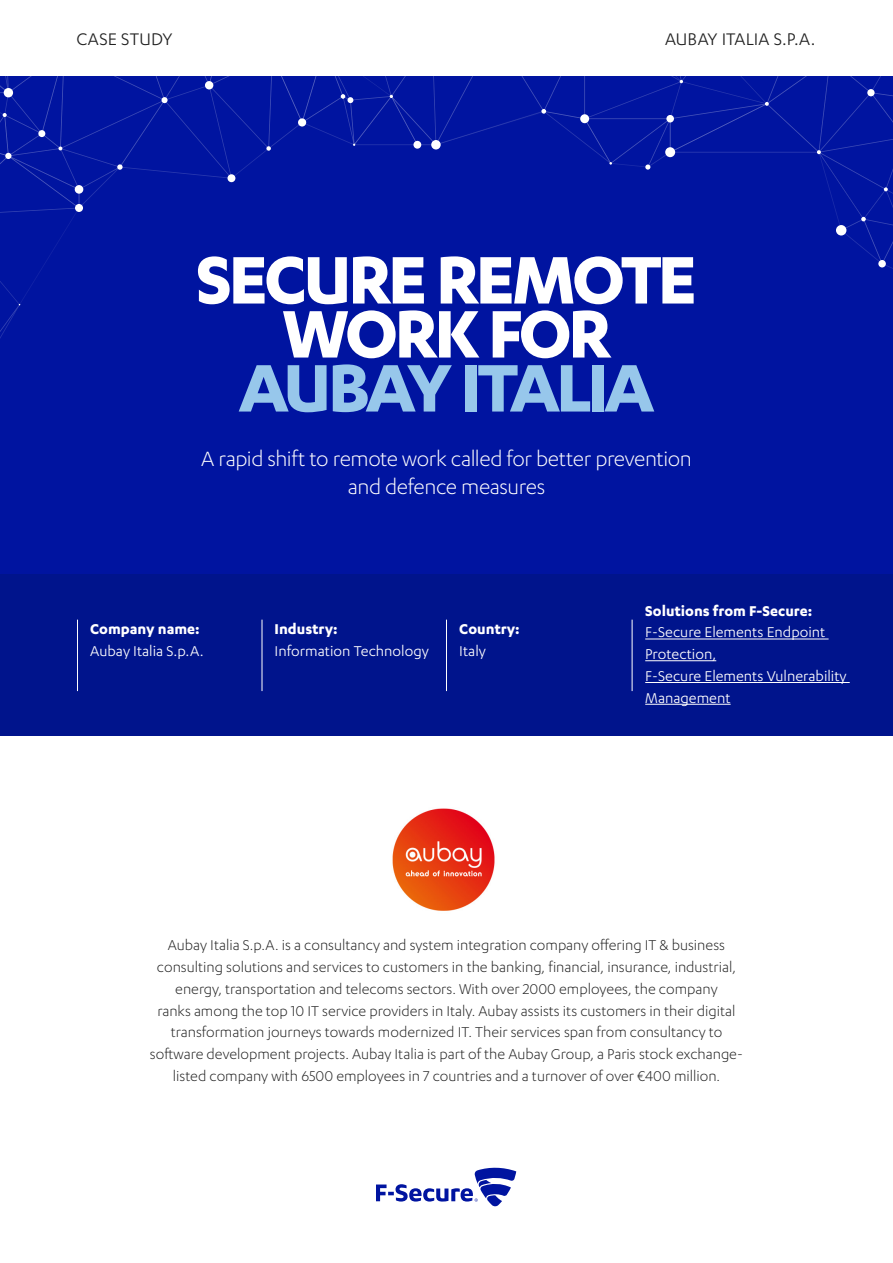
<style>
.page{position:relative;width:893px;height:1263px;background:#fff}
.page>*{position:absolute;margin:0;border:0;box-sizing:border-box;transform-origin:0 0}
.Cover_Headline{font:700 78px "F Secure Sans";letter-spacing:-.045em;color:#fff}
.Cover_Headline-2{font:700 78px "F Secure Sans";letter-spacing:-.06em;color:#97c7eb}
.Cover_Headline-3{font:300 24px/28.8px "F Secure Sans";letter-spacing:-.02em;color:#fff;text-align:center}
.Top_Banner_Text{font:19.5px "F Secure Sans";letter-spacing:.005em;color:#212121}
.Body_text_11pt{font:300 16.5px/21.8px "F Secure Sans";color:#212121;text-align:center}
.Facts_Text{font:16.5px/21.8px "F Secure Sans";color:#fff}
.Facts_Headline{font:700 16.5px "F Secure Sans";color:#fff}
</style>
<div class="page">
<div style="left:0;top:77px;width:893px;height:512px;background:#0014a0"></div>
<div style="left:0;top:574px;width:893px;height:161px;background:#00148c"></div>
<svg style="left:0;top:76px;width:893px;height:262px"></svg>
<hr style="left:632px;top:620px;width:1px;height:71px;background:#fff">
<hr style="left:446px;top:620px;width:1px;height:71px;background:#fff">
<hr style="left:262px;top:620px;width:1px;height:71px;background:#fff">
<hr style="left:77px;top:620px;width:1px;height:71px;background:#fff">
<img style="left:392px;top:808px;width:103px;height:103px">
<svg style="left:376px;top:1167px;width:140px;height:40px"></svg>
<hr style="left:645px;top:639px;width:184px;height:1px;background:#fff">
<hr style="left:645px;top:660px;width:71px;height:1px;background:#fff">
<hr style="left:645px;top:682px;width:205px;height:1px;background:#fff">
<hr style="left:645px;top:704px;width:86px;height:1px;background:#fff">
<p class="Top_Banner_Text" style="left:77px;top:28px;width:98px">CASE STUDY</p>
<p class="Top_Banner_Text" style="left:665px;top:28px;width:152px">AUBAY ITALIA S.P.A.</p>
<p class="Cover_Headline" style="left:196px;top:235px;width:503px">SECURE REMOTE</p>
<p class="Cover_Headline" style="left:281px;top:289px;width:332px">WORK FOR</p>
<p class="Cover_Headline-2" style="left:239px;top:343px;width:417px">AUBAY ITALIA</p>
<p class="Cover_Headline-3" style="left:201px;top:443px;width:492px">A rapid shift to remote work called for better prevention and defence measures</p>
<p class="Facts_Headline" style="left:90px;top:620px;width:111px">Company name:</p>
<p class="Facts_Text" style="left:90px;top:640px;width:115px">Aubay Italia S.p.A.</p>
<p class="Facts_Headline" style="left:275px;top:620px;width:64px">Industry:</p>
<p class="Facts_Text" style="left:275px;top:640px;width:156px">Information Technology</p>
<p class="Facts_Headline" style="left:459px;top:620px;width:62px">Country:</p>
<p class="Facts_Text" style="left:459px;top:640px;width:28px">Italy</p>
<p class="Facts_Headline" style="left:645px;top:601px;width:169px">Solutions from F-Secure:</p>
<p class="Facts_Text" style="left:645px;top:621px;width:203px">F-Secure Elements Endpoint<br>Protection,<br>F-Secure Elements Vulnerability<br>Management</p>
<p class="Body_text_11pt" style="left:150px;top:934px;width:595px">Aubay Italia S.p.A. is a consultancy and system integration company offering IT &amp; business consulting solutions and services to customers in the banking, financial, insurance, industrial, energy, transportation and telecoms sectors. With over 2000 employees, the company<br>ranks among the top 10 IT service providers in Italy. Aubay assists its customers in their digital transformation journeys towards modernized IT. Their services span from consultancy to software development projects. Aubay Italia is part of the Aubay Group, a Paris stock exchange&shy;listed company with 6500 employees in 7 countries and a turnover of over €400 million.</p>
</div>
